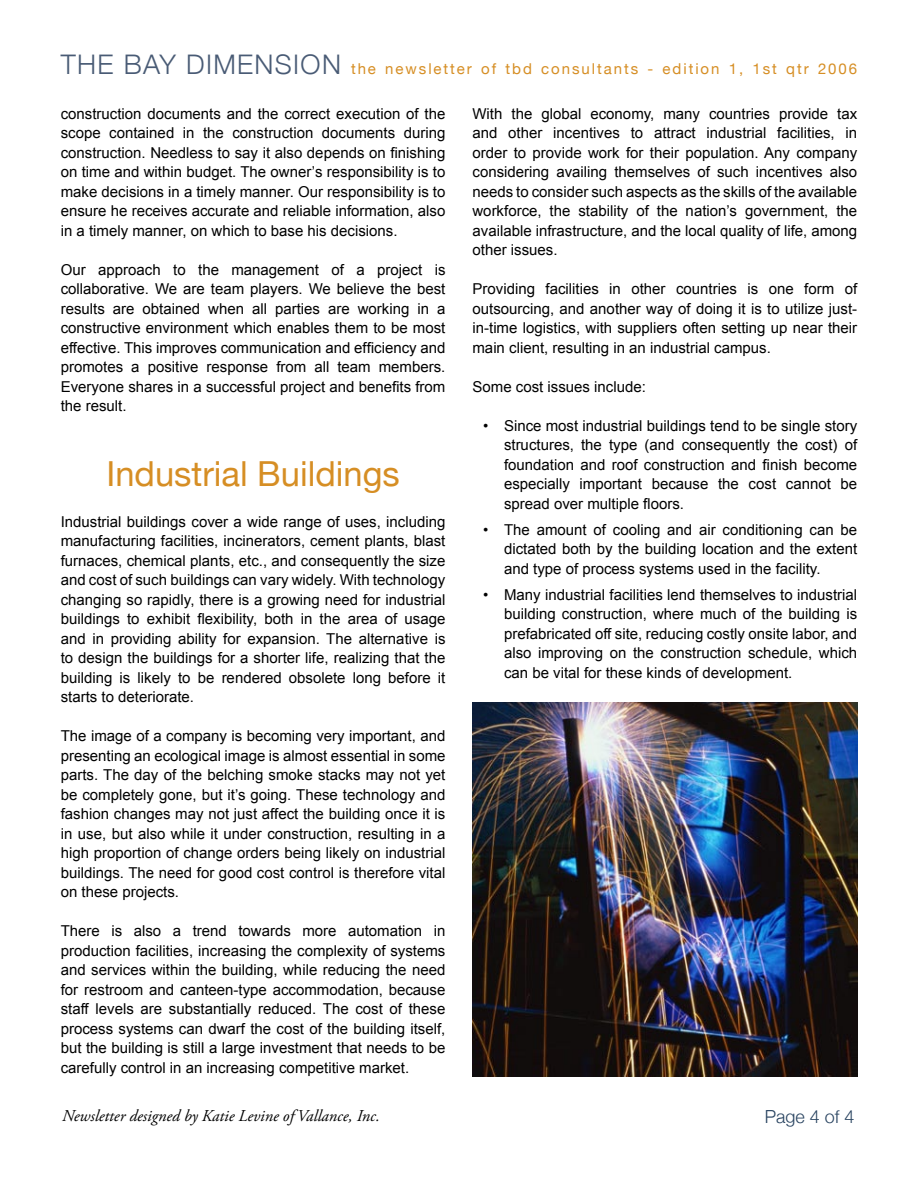
<style>
.page{position:relative;width:918px;height:1188px;background:#fff}
.page>*{position:absolute;margin:0;border:0;box-sizing:border-box;transform-origin:0 0}
.Article_title-end{font:34.5px "Helvetica Neue";color:#d68e24}
.t1{font:300 27px "Helvetica Neue";letter-spacing:.05em;color:#495b75}
.t2{font:300 18px "Helvetica Neue";color:#284360}
.bullets-end{font:italic 16.5px "Adobe Garamond Pro";color:#000}
.Main_paragraphs{font:15px/19.5px "Arial";color:#000;text-align:justify}
.bullets{font:15px/19.5px "Arial";color:#000;text-align:justify}
.t3{font:15px "Helvetica Neue";letter-spacing:.13em;color:#d68e24}
</style>
<div class="page">
<img style="left:472px;top:702px;width:385px;height:374px">
<p class="t1" style="left:61px;top:48px;width:282px">THE BAY DIMENSION</p>
<p class="t3" style="left:351px;top:60px;width:508px">the newsletter of tbd consultants - edition 1, 1st qtr 2006</p>
<p class="Main_paragraphs" style="left:61px;top:104px;width:386px">construction documents and the correct execution of the scope contained in the construction documents during construction. Needless to say it also depends on finishing on time and within budget. The owner’s responsibility is to make decisions in a timely manner. Our responsibility is to ensure he receives accurate and reliable information, also in a timely manner, on which to base his decisions.</p>
<p class="Main_paragraphs" style="left:61px;top:260px;width:386px">Our approach to the management of a project is collaborative. We are team players. We believe the best results are obtained when all parties are working in a constructive environment which enables them to be most effective. This improves communication and efficiency and promotes a positive response from all team members.<br>Everyone shares in a successful project and benefits from the result.</p>
<p class="Article_title-end" style="left:106px;top:453px;width:295px">Industrial Buildings</p>
<p class="Main_paragraphs" style="left:61px;top:512px;width:386px">Industrial buildings cover a wide range of uses, including manufacturing facilities, incinerators, cement plants, blast furnaces, chemical plants, etc., and consequently the size and cost of such buildings can vary widely. With technology changing so rapidly, there is a growing need for industrial buildings to exhibit flexibility, both in the area of usage and in providing ability for expansion. The alternative is to design the buildings for a shorter life, realizing that the building is likely to be rendered obsolete long before it starts to deteriorate.</p>
<p class="Main_paragraphs" style="left:61px;top:726px;width:386px">The image of a company is becoming very important, and presenting an ecological image is almost essential in some parts. The day of the belching smoke stacks may not yet be completely gone, but it’s going. These technology and fashion changes may not just affect the building once it is in use, but also while it under construction, resulting in a high proportion of change orders being likely on industrial buildings. The need for good cost control is therefore vital on these projects.</p>
<p class="Main_paragraphs" style="left:61px;top:921px;width:386px">There is also a trend towards more automation in production facilities, increasing the complexity of systems and services within the building, while reducing the need for restroom and canteen-type accommodation, because staff levels are substantially reduced. The cost of these process systems can dwarf the cost of the building itself, but the building is still a large investment that needs to be carefully control in an increasing competitive market.</p>
<p class="bullets-end" style="left:62px;top:1106px;width:319px">Newsletter designed by Katie Levine of Vallance, Inc.</p>
<p class="Main_paragraphs" style="left:472px;top:104px;width:386px">With the global economy, many countries provide tax and other incentives to attract industrial facilities, in order to provide work for their population. Any company considering availing themselves of such incentives also needs to consider such aspects as the skills of the available workforce, the stability of the nation’s government, the available infrastructure, and the local quality of life, among other issues.</p>
<p class="Main_paragraphs" style="left:472px;top:279px;width:386px">Providing facilities in other countries is one form of outsourcing, and another way of doing it is to utilize just&shy;in-time logistics, with suppliers often setting up near their main client, resulting in an industrial campus.</p>
<p class="Main_paragraphs" style="left:472px;top:377px;width:175px">Some cost issues include:</p>
<p class="bullets" style="left:504px;top:416px;width:355px;text-indent:-21px">• Since most industrial buildings tend to be single story structures, the type (and consequently the cost) of foundation and roof construction and finish become especially important because the cost cannot be spread over multiple floors.</p>
<p class="bullets" style="left:504px;top:520px;width:355px;text-indent:-21px">• The amount of cooling and air conditioning can be dictated both by the building location and the extent and type of process systems used in the facility.</p>
<p class="bullets" style="left:504px;top:585px;width:355px;text-indent:-21px">• Many industrial facilities lend themselves to industrial building construction, where much of the building is prefabricated off site, reducing costly onsite labor, and also improving on the construction schedule, which can be vital for these kinds of development.</p>
<p class="t2" style="left:765px;top:1105px;width:91px">Page 4 of 4</p>
</div>
